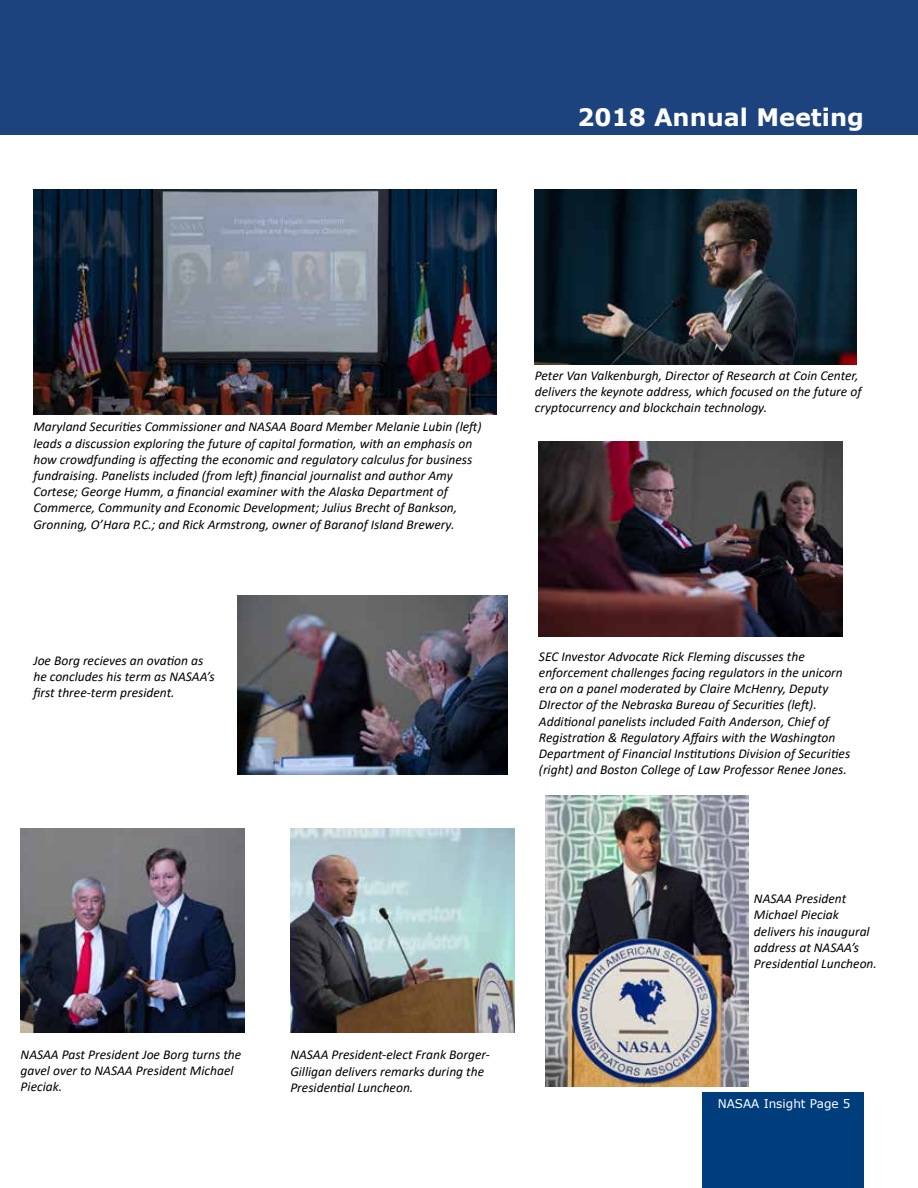
<style>
.page{position:relative;width:918px;height:1188px;background:#fff}
.page>*{position:absolute;margin:0;border:0;box-sizing:border-box;transform-origin:0 0}
.t1{font:700 24px "Verdana";color:#fff}
.t2{font:italic 13.5px/16.2px "Calibri";color:#000}
.t3{font:12px "Verdana";color:#fff}
</style>
<div class="page">
<div style="left:0;top:0;width:918px;height:135px;background:#1d437e"></div>
<div style="left:702px;top:1092px;width:162px;height:96px;background:#003d7d"></div>
<img style="left:33px;top:189px;width:463px;height:226px">
<img style="left:535px;top:189px;width:322px;height:175px">
<img style="left:21px;top:828px;width:224px;height:204px">
<img style="left:539px;top:442px;width:304px;height:195px">
<img style="left:290px;top:828px;width:225px;height:204px">
<img style="left:238px;top:595px;width:270px;height:180px">
<img style="left:546px;top:795px;width:202px;height:291px">
<h1 class="t1" style="left:578px;top:100px;width:288px">2018 Annual Meeting</h1>
<p class="t2" style="left:33px;top:418px;width:450px">Maryland Securities Commissioner and NASAA Board Member Melanie Lubin (left) leads a discussion exploring the future of capital formation, with an emphasis on how crowdfunding is affecting the economic and regulatory calculus for business fundraising. Panelists included (from left) financial journalist and author Amy Cortese; George Humm, a financial examiner with the Alaska Department of Commerce, Community and Economic Development; Julius Brecht of Bankson, Gronning, O’Hara P.C.; and Rick Armstrong, owner of Baranof Island Brewery.</p>
<p class="t2" style="left:535px;top:367px;width:328px">Peter Van Valkenburgh, Director of Research at Coin Center, delivers the keynote address, which focused on the future of cryptocurrency and blockchain technology.</p>
<p class="t2" style="left:33px;top:652px;width:183px">Joe Borg recieves an ovation as he concludes his term as NASAA’s first three-term president.</p>
<p class="t2" style="left:21px;top:1045px;width:222px">NASAA Past President Joe Borg turns the gavel over to NASAA President Michael<br>Pieciak.</p>
<p class="t2" style="left:290px;top:1046px;width:201px">NASAA President-elect Frank Borger-<br>Gilligan delivers remarks during the<br>Presidential Luncheon.</p>
<p class="t2" style="left:539px;top:648px;width:313px">SEC Investor Advocate Rick Fleming discusses the enforcement challenges facing regulators in the unicorn era on a panel moderated by Claire McHenry, Deputy DIrector of the Nebraska Bureau of Securities (left).<br>Additional panelists included Faith Anderson, Chief of Registration &amp; Regulatory Affairs with the Washington Department of Financial Institutions Division of Securities (right) and Boston College of Law Professor Renee Jones.</p>
<p class="t2" style="left:754px;top:890px;width:125px">NASAA President<br>Michael Pieciak delivers his inaugural address at NASAA’s<br>Presidential Luncheon.</p>
<p class="t3" style="left:718px;top:1095px;width:134px">NASAA Insight Page 5</p>
</div>
